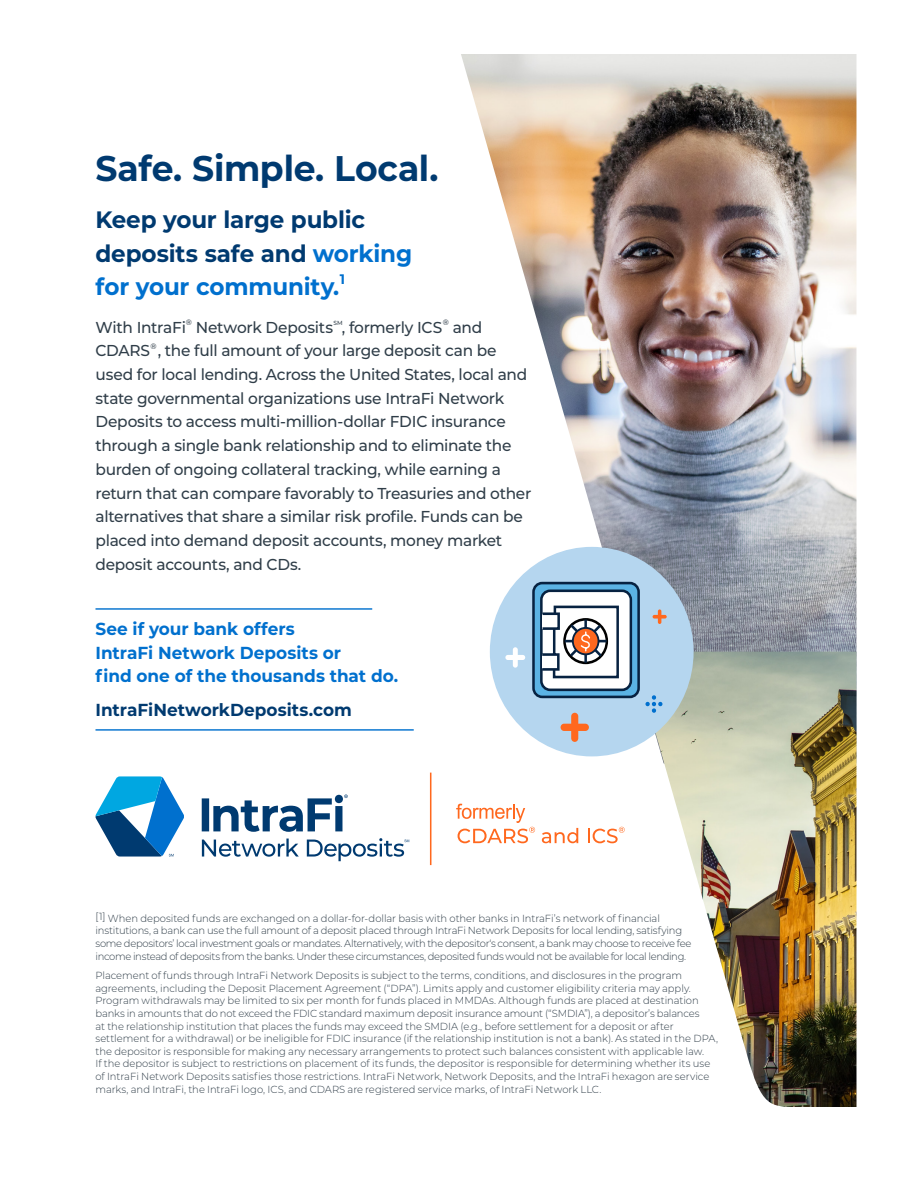
<style>
.page{position:relative;width:918px;height:1188px;background:#fff}
.page>*{position:absolute;margin:0;border:0;box-sizing:border-box;transform-origin:0 0}
.t1{font:700 35.55px "Montserrat";letter-spacing:-.005em;color:#003a70}
.t2{font:700 23.7px/33.2px "Montserrat";letter-spacing:-.01em;color:#003a70}
.t3{font:700 17.4px/23.7px "Montserrat";color:#0070ce}
.t4{font:700 17.4px "Montserrat";color:#003a70}
.t5{font:500 15.75px/23.7px "Montserrat";letter-spacing:-.02em;color:#303e49}
.t6{font:300 10.35px/12.6px "Montserrat";letter-spacing:-.01em;color:#303e49}
.t7{font:500 7.8px "Montserrat";color:#303e49}
.t8{font:500 6px "Montserrat";color:#303e49}
.s1{color:#0070ce}
</style>
<div class="page">
<hr style="left:96px;top:608px;width:276px;height:2px;background:#0070ce">
<hr style="left:96px;top:729px;width:318px;height:2px;background:#0070ce">
<hr style="left:430px;top:773px;width:1px;height:92px;background:#ff681e">
<svg style="left:456px;top:804px;width:79px;height:39px"></svg>
<svg style="left:542px;top:828px;width:36px;height:15px"></svg>
<svg style="left:588px;top:827px;width:37px;height:16px"></svg>
<svg style="left:202px;top:839px;width:97px;height:18px"></svg>
<svg style="left:307px;top:838px;width:102px;height:23px"></svg>
<svg style="left:95px;top:776px;width:89px;height:81px"></svg>
<svg style="left:202px;top:794px;width:146px;height:38px"></svg>
<img style="left:461px;top:54px;width:395px;height:703px">
<img style="left:633px;top:652px;width:223px;height:455px">
<div style="left:490px;top:547px;width:204px;height:209px;background:#b5d6ef;border-radius:50%"></div>
<svg style="left:653px;top:609px;width:14px;height:15px"></svg>
<svg style="left:561px;top:713px;width:28px;height:29px"></svg>
<svg style="left:505px;top:647px;width:20px;height:21px"></svg>
<svg style="left:645px;top:695px;width:17px;height:18px"></svg>
<svg style="left:533px;top:583px;width:106px;height:114px;background:#57acdd"></svg>
<div style="left:532px;top:582px;width:108px;height:116px;border:3px solid #072241;border-radius:9px"></div>
<div style="left:541px;top:591px;width:90px;height:99px;background:#fff;border-radius:9px"></div>
<div style="left:540px;top:590px;width:92px;height:101px;border:3px solid #072241;border-radius:9px"></div>
<svg style="left:540px;top:604px;width:79px;height:76px"></svg>
<h1 class="t1" style="left:96px;top:143px;width:345px">Safe. Simple. Local.</h1>
<h2 class="t2" style="left:95px;top:202px;width:318px">Keep your large public deposits safe and <span class="s1">working for your community.</span><sup>1</sup></h2>
<h3 class="t5" style="left:96px;top:314px;width:92px">With IntraFi</h3>
<p class="t7" style="left:186px;top:317px;width:8px">®</p>
<h3 class="t5" style="left:196px;top:314px;width:139px">Network Deposits</h3>
<p class="t8" style="left:334px;top:318px;width:11px">SM</p>
<h3 class="t5" style="left:342px;top:314px;width:102px">, formerly ICS</h3>
<p class="t7" style="left:443px;top:317px;width:8px">®</p>
<h3 class="t5" style="left:453px;top:314px;width:31px">and</h3>
<h3 class="t5" style="left:96px;top:338px;width:56px">CDARS</h3>
<p class="t7" style="left:151px;top:340px;width:8px">®</p>
<p class="t5" style="left:96px;top:338px;width:437px;text-indent:62px">, the full amount of your large deposit can be used for local lending. Across the United States, local and state governmental organizations use IntraFi Network Deposits to access multi-million-dollar FDIC insurance through a single bank relationship and to eliminate the burden of ongoing collateral tracking, while earning a return that can compare favorably to Treasuries and other alternatives that share a similar risk profile. Funds can be placed into demand deposit accounts, money market deposit accounts, and CDs.</p>
<h3 class="t3" style="left:96px;top:616px;width:304px">See if your bank offers<br>IntraFi Network Deposits or<br>find one of the thousands that do.</h3>
<h3 class="t4" style="left:96px;top:697px;width:258px">IntraFiNetworkDeposits.com</h3>
<p class="t6" style="left:95px;top:911px;width:597px">[1] When deposited funds are exchanged on a dollar-for-dollar basis with other banks in IntraFi’s network of financial institutions, a bank can use the full amount of a deposit placed through IntraFi Network Deposits for local lending, satisfying some depositors’ local investment goals or mandates. Alternatively, with the depositor‘s consent, a bank may choose to receive fee income instead of deposits from the banks. Under these circumstances, deposited funds would not be available for local lending.</p>
<p class="t6" style="left:95px;top:969px;width:624px">Placement of funds through IntraFi Network Deposits is subject to the terms, conditions, and disclosures in the program agreements, including the Deposit Placement Agreement (“DPA”). Limits apply and customer eligibility criteria may apply.<br>Program withdrawals may be limited to six per month for funds placed in MMDAs. Although funds are placed at destination banks in amounts that do not exceed the FDIC standard maximum deposit insurance amount (“SMDIA”), a depositor’s balances<br>at the relationship institution that places the funds may exceed the SMDIA (e.g., before settlement for a deposit or after settlement for a withdrawal) or be ineligible for FDIC insurance (if the relationship institution is not a bank). As stated in the DPA, the depositor is responsible for making any necessary arrangements to protect such balances consistent with applicable law.<br>If the depositor is subject to restrictions on placement of its funds, the depositor is responsible for determining whether its use of IntraFi Network Deposits satisfies those restrictions. IntraFi Network, Network Deposits, and the IntraFi hexagon are service marks, and IntraFi, the IntraFi logo, ICS, and CDARS are registered service marks, of IntraFi Network LLC.</p>
</div>
